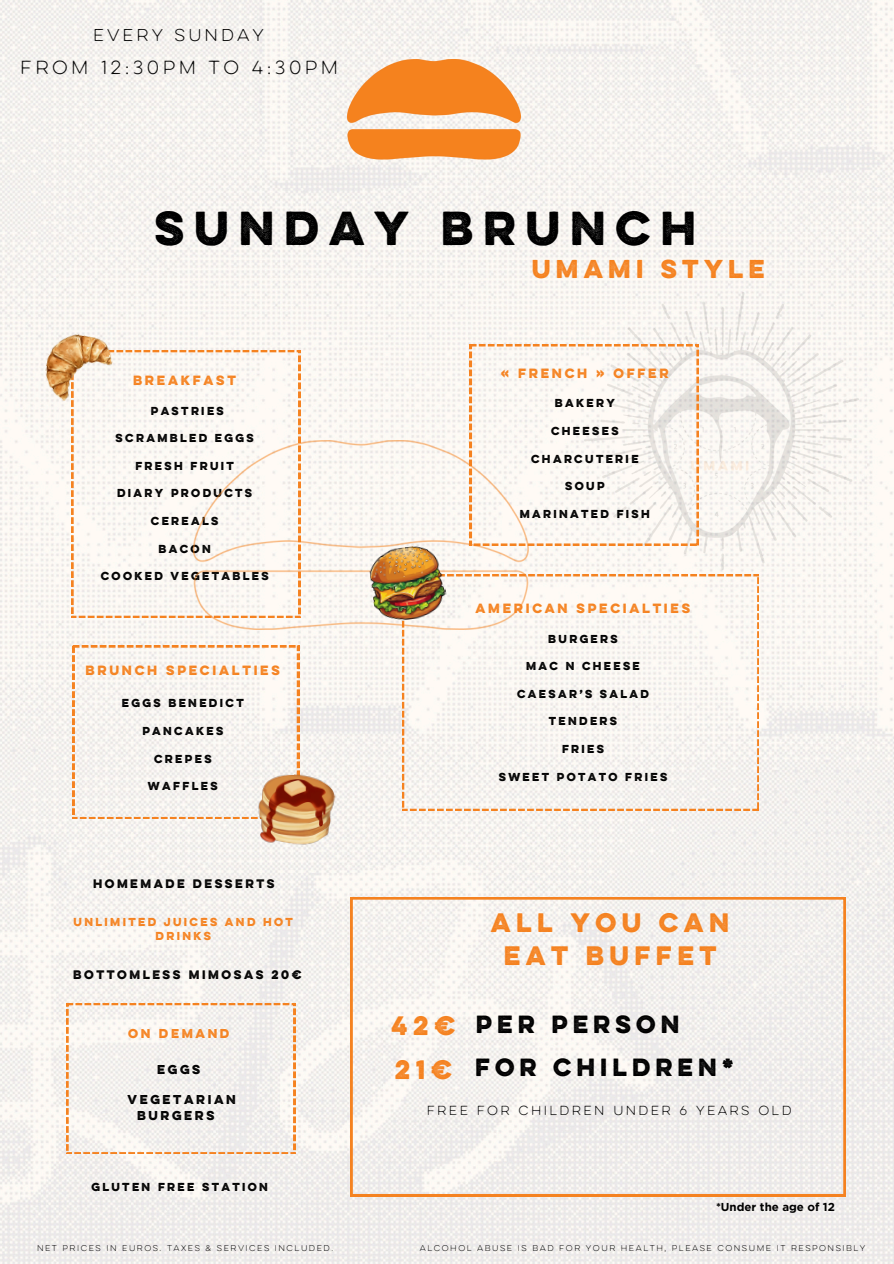
<style>
.page{position:relative;width:894px;height:1264px;background:#fff}
.page>*{position:absolute;margin:0;border:0;box-sizing:border-box;transform-origin:0 0}
.t1{font:700 42.6px "Lulo One";color:#000}
.t2{font:700 23.85px/33.2px "Lulo One";color:#f58220;text-align:center}
.t3{font:700 23.1px "Lulo One";color:#f58220}
.t4{font:700 22.2px "Lulo One";color:#000}
.t5{font:16.95px "Lulo One";color:#000}
.t6{font:15.3px "Lulo One";color:#000}
.t7{font:700 12px "Lulo One";color:#f58220}
.t8{font:11.7px "Lulo One";color:#000}
.t9{font:700 11.55px "Lulo One";color:#000}
.t10{font:700 11.55px "Gotham";color:#000}
.t11{font:700 11.55px "Lulo One";color:#f58220}
.t12{font:700 11.1px "Lulo One";color:#000}
.t13{font:700 10.35px "Lulo One";color:#000}
.t14{font:700 10.35px/13.8px "Lulo One";color:#f58220;text-align:center}
.t15{font:7.5px "Lulo One";color:#000}
</style>
<div class="page">
<img style="left:0;top:0;width:893px;height:1263px">
<img style="left:584px;top:292px;width:274px;height:277px">
<img style="left:347px;top:60px;width:173px;height:106px">
<svg style="left:350px;top:897px;width:495px;height:299px"></svg>
<svg style="left:66px;top:1003px;width:229px;height:150px"></svg>
<svg style="left:402px;top:574px;width:356px;height:236px;fill:#faf7f3"></svg>
<svg style="left:71px;top:350px;width:229px;height:268px;fill:#fcfaf5"></svg>
<svg style="left:469px;top:344px;width:229px;height:201px;fill:#fbf9f4"></svg>
<svg style="left:73px;top:645px;width:226px;height:173px"></svg>
<img style="left:193px;top:440px;width:335px;height:189px">
<img style="left:367px;top:543px;width:82px;height:80px">
<img style="left:41px;top:330px;width:75px;height:78px">
<img style="left:256px;top:773px;width:80px;height:75px">
<p class="t6" style="left:93px;top:28px;width:175px">EVERY SUNDAY</p>
<h5 class="t5" style="left:20px;top:59px;width:322px">FROM 12:30PM TO 4:30PM</h5>
<p class="t1" style="left:154px;top:208px;width:552px">SUNDAY BRUNCH</p>
<p class="t3" style="left:531px;top:258px;width:240px">UMAMI STYLE</p>
<h4 class="t7" style="left:133px;top:375px;width:107px">BREAKFAST</h4>
<p class="t13" style="left:151px;top:405px;width:77px">PASTRIES</p>
<h3 class="t13" style="left:115px;top:433px;width:142px">SCRAMBLED EGGS</h3>
<p class="t13" style="left:135px;top:461px;width:102px">FRESH FRUIT</p>
<p class="t13" style="left:117px;top:488px;width:139px">DIARY PRODUCTS</p>
<p class="t13" style="left:151px;top:516px;width:71px">CEREALS</p>
<p class="t13" style="left:158px;top:543px;width:56px">BACON</p>
<p class="t13" style="left:101px;top:571px;width:172px">COOKED VEGETABLES</p>
<p class="t7" style="left:85px;top:665px;width:198px">BRUNCH SPECIALTIES</p>
<p class="t13" style="left:122px;top:698px;width:126px">EGGS BENEDICT</p>
<p class="t13" style="left:142px;top:726px;width:85px">PANCAKES</p>
<p class="t13" style="left:154px;top:753px;width:61px">CREPES</p>
<p class="t13" style="left:148px;top:781px;width:74px">WAFFLES</p>
<p class="t12" style="left:93px;top:878px;width:185px">HOMEMADE DESSERTS</p>
<p class="t14" style="left:73px;top:916px;width:223px">UNLIMITED JUICES AND HOT<br>DRINKS</p>
<p class="t12" style="left:73px;top:969px;width:232px">BOTTOMLESS MIMOSAS 20€</p>
<p class="t11" style="left:128px;top:1028px;width:105px">ON DEMAND</p>
<p class="t9" style="left:157px;top:1063px;width:47px">EGGS</p>
<p class="t9" style="left:127px;top:1094px;width:112px">VEGETARIAN</p>
<p class="t9" style="left:137px;top:1109px;width:81px">BURGERS</p>
<p class="t13" style="left:91px;top:1181px;width:180px">GLUTEN FREE STATION</p>
<p class="t7" style="left:500px;top:367px;width:172px">« FRENCH » OFFER</p>
<p class="t13" style="left:554px;top:398px;width:64px">BAKERY</p>
<p class="t13" style="left:551px;top:426px;width:71px">CHEESES</p>
<p class="t13" style="left:531px;top:453px;width:111px">CHARCUTERIE</p>
<p class="t13" style="left:565px;top:481px;width:43px">SOUP</p>
<p class="t13" style="left:519px;top:509px;width:134px">MARINATED FISH</p>
<p class="t7" style="left:475px;top:603px;width:219px">AMERICAN SPECIALTIES</p>
<p class="t13" style="left:548px;top:633px;width:73px">BURGERS</p>
<p class="t13" style="left:526px;top:661px;width:117px">MAC N CHEESE</p>
<p class="t13" style="left:517px;top:688px;width:136px">CAESAR’S SALAD</p>
<h5 class="t13" style="left:548px;top:716px;width:72px">TENDERS</h5>
<h3 class="t13" style="left:562px;top:744px;width:46px">FRIES</h3>
<h3 class="t13" style="left:498px;top:771px;width:172px">SWEET POTATO FRIES</h3>
<p class="t2" style="left:391px;top:1012px;width:71px">42€</p>
<p class="t2" style="left:395px;top:1055px;width:65px">21€</p>
<p class="t2" style="left:491px;top:908px;width:245px">ALL YOU CAN<br>EAT BUFFET</p>
<p class="t4" style="left:475px;top:1013px;width:210px">PER PERSON</p>
<h5 class="t4" style="left:475px;top:1056px;width:265px">FOR CHILDREN*</h5>
<p class="t8" style="left:427px;top:1104px;width:368px">FREE FOR CHILDREN UNDER 6 YEARS OLD</p>
<p class="t10" style="left:715px;top:1201px;width:120px">*Under the age of 12</p>
<p class="t15" style="left:37px;top:1244px;width:299px">NET PRICES IN EUROS. TAXES &amp; SERVICES INCLUDED.</p>
<p class="t15" style="left:419px;top:1244px;width:448px">ALCOHOL ABUSE IS BAD FOR YOUR HEALTH, PLEASE CONSUME IT RESPONSIBLY</p>
</div>
